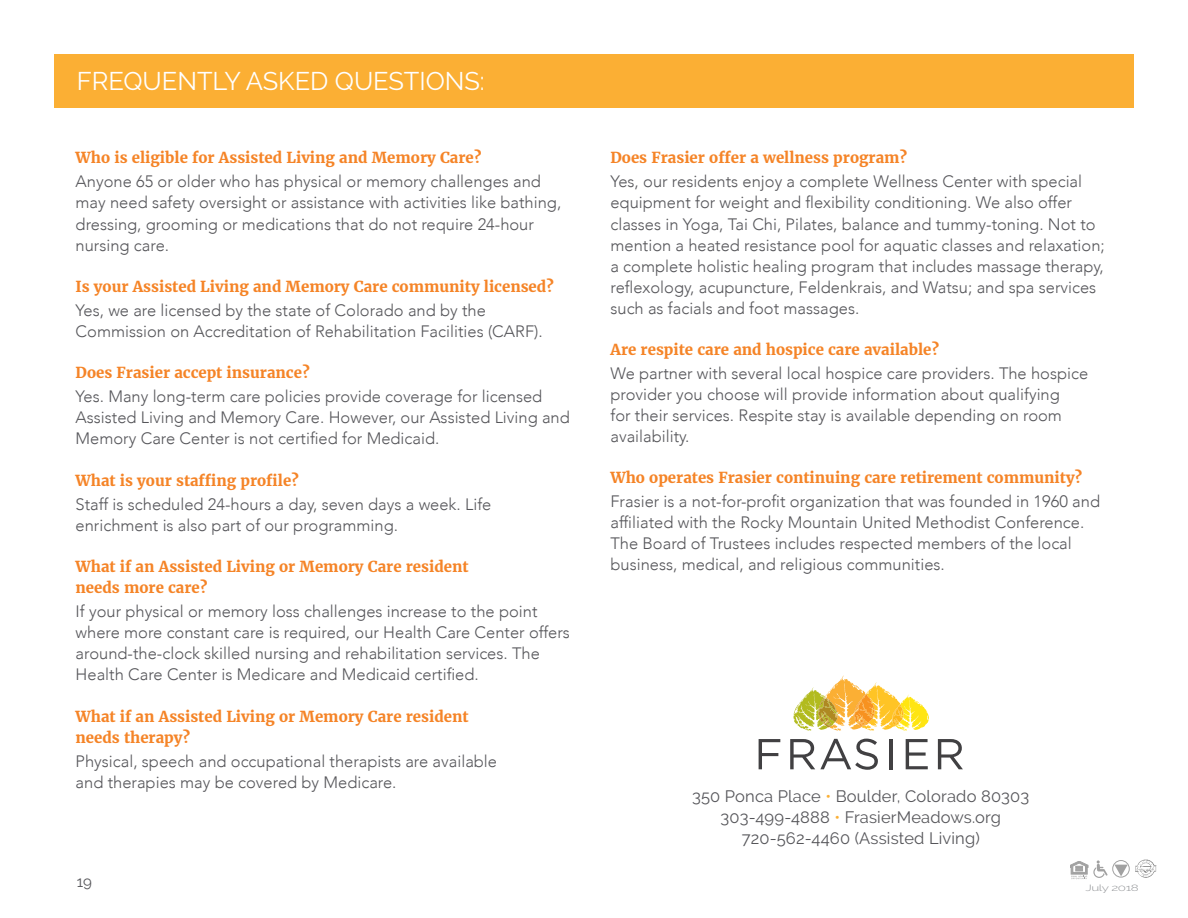
<style>
.page{position:relative;width:1188px;height:918px;background:#fff}
.page>*{position:absolute;margin:0;border:0;box-sizing:border-box;transform-origin:0 0}
.t1{font:25.5px "Raleway";color:#fff}
.t2{font:300 16.5px/21px "Avenir";color:#56565a}
.t3{font:16.5px/21px "Raleway";letter-spacing:.01em;color:#56565a;text-align:center}
.t4{font:700 15px/21px "Merriweather";color:#f58427}
.t5{font:15px "Raleway";color:#56565a}
.t6{font:300 9px "Raleway";letter-spacing:-.03em;color:#939598;scale:1.5 1}
.s1{color:#fbaf34}
</style>
<div class="page">
<div style="left:54px;top:54px;width:1080px;height:54px;background:#fbaf34"></div>
<svg style="left:1070px;top:860px;width:38px;height:19px"></svg>
<svg style="left:1113px;top:861px;width:16px;height:16px"></svg>
<div style="left:1112px;top:860px;width:18px;height:18px;border:1px solid #000;border-radius:50%"></div>
<svg style="left:1114px;top:865px;width:14px;height:11px"></svg>
<img style="left:1135px;top:859px;width:22px;height:19px">
<svg style="left:759px;top:739px;width:21px;height:30px"></svg>
<svg style="left:790px;top:739px;width:88px;height:31px"></svg>
<hr style="left:889px;top:739px;width:4px;height:30px;background:#414042">
<svg style="left:906px;top:739px;width:22px;height:30px"></svg>
<svg style="left:938px;top:739px;width:25px;height:30px"></svg>
<svg style="left:793px;top:676px;width:136px;height:55px"></svg>
<h1 class="t1" style="left:77px;top:66px;width:410px">FREQUENTLY ASKED QUESTIONS:</h1>
<p class="t4" style="left:76px;top:147px;width:407px">Who is eligible for Assisted Living and Memory Care?</p>
<p class="t2" style="left:76px;top:171px;width:487px">Anyone 65 or older who has physical or memory challenges and may need safety oversight or assistance with activities like bathing, dressing, grooming or medications that do not require 24-hour nursing care.</p>
<p class="t4" style="left:76px;top:276px;width:480px">Is your Assisted Living and Memory Care community licensed?</p>
<p class="t2" style="left:76px;top:300px;width:469px">Yes, we are licensed by the state of Colorado and by the<br>Commission on Accreditation of Rehabilitation Facilities (CARF).</p>
<p class="t4" style="left:76px;top:362px;width:236px">Does Frasier accept insurance?</p>
<p class="t2" style="left:76px;top:386px;width:496px">Yes. Many long-term care policies provide coverage for licensed<br>Assisted Living and Memory Care. However, our Assisted Living and<br>Memory Care Center is not certified for Medicaid.</p>
<p class="t4" style="left:76px;top:470px;width:225px">What is your staffing profile?</p>
<p class="t2" style="left:76px;top:494px;width:417px">Staff is scheduled 24-hours a day, seven days a week. Life enrichment is also part of our programming.</p>
<p class="t4" style="left:76px;top:556px;width:395px">What if an Assisted Living or Memory Care resident needs more care?</p>
<p class="t2" style="left:76px;top:601px;width:496px">If your physical or memory loss challenges increase to the point where more constant care is required, our Health Care Center offers around-the-clock skilled nursing and rehabilitation services. The Health Care Center is Medicare and Medicaid certified.</p>
<p class="t4" style="left:76px;top:706px;width:395px">What if an Assisted Living or Memory Care resident needs therapy?</p>
<p class="t2" style="left:76px;top:751px;width:423px">Physical, speech and occupational therapists are available and therapies may be covered by Medicare.</p>
<p class="t5" style="left:77px;top:873px;width:17px">19</p>
<p class="t4" style="left:610px;top:147px;width:298px">Does Frasier offer a wellness program?</p>
<p class="t2" style="left:610px;top:171px;width:496px">Yes, our residents enjoy a complete Wellness Center with special equipment for weight and flexibility conditioning. We also offer classes in Yoga, Tai Chi, Pilates, balance and tummy-toning. Not to mention a heated resistance pool for aquatic classes and relaxation; a complete holistic healing program that includes massage therapy, reflexology, acupuncture, Feldenkrais, and Watsu; and spa services such as facials and foot massages.</p>
<p class="t4" style="left:610px;top:339px;width:330px">Are respite care and hospice care available?</p>
<p class="t2" style="left:610px;top:363px;width:479px">We partner with several local hospice care providers. The hospice provider you choose will provide information about qualifying<br>for their services. Respite stay is available depending on room availability.</p>
<p class="t4" style="left:610px;top:467px;width:473px">Who operates Frasier continuing care retirement community?</p>
<p class="t2" style="left:610px;top:491px;width:491px">Frasier is a not-for-profit organization that was founded in 1960 and affiliated with the Rocky Mountain United Methodist Conference.<br>The Board of Trustees includes respected members of the local business, medical, and religious communities.</p>
<p class="t3" style="left:692px;top:786px;width:339px">350 Ponca Place <span class="s1">•</span> Boulder, Colorado 80303<br>303-499-4888 <span class="s1">•</span> FrasierMeadows.org<br>720-562-4460 (Assisted Living)</p>
<p class="t6" style="left:1085px;top:882px;width:37px">July 2018</p>
</div>
